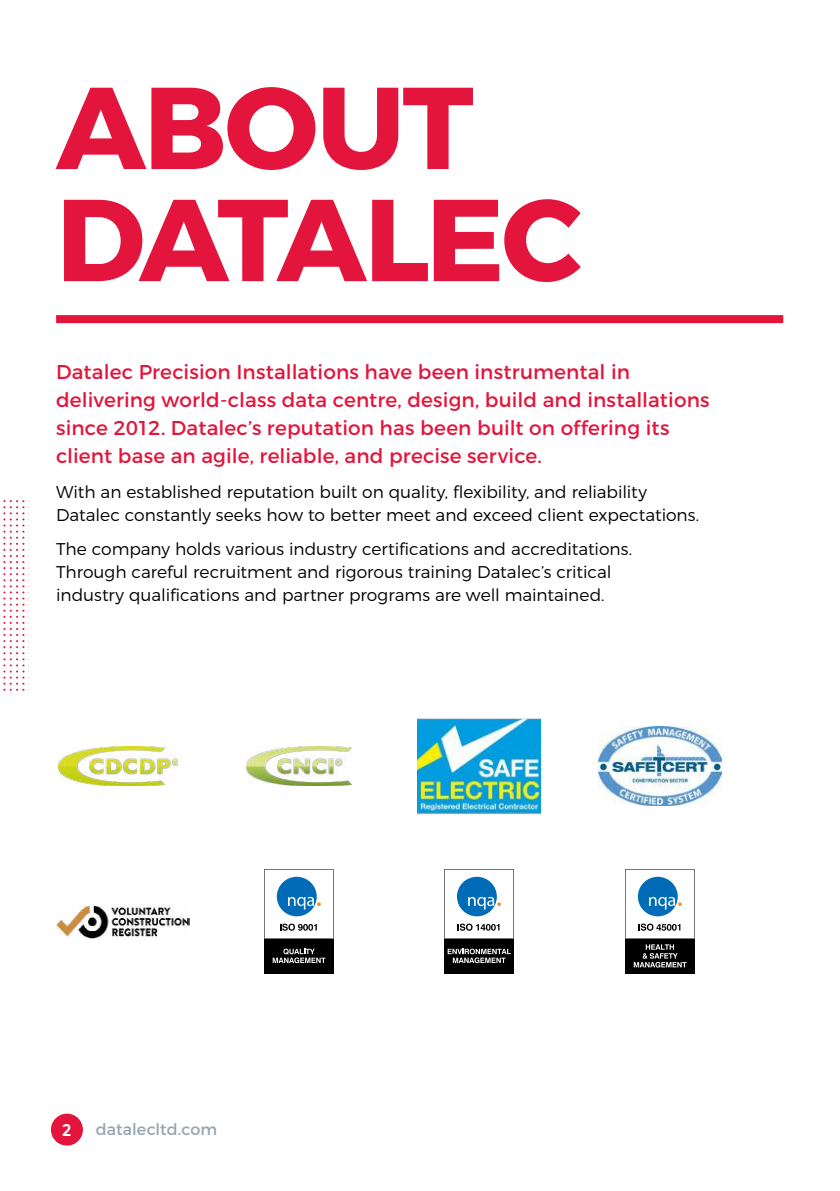
<style>
.page{position:relative;width:840px;height:1191px;background:#fff}
.page>*{position:absolute;margin:0;border:0;box-sizing:border-box;transform-origin:0 0}
.t1{font:700 116px/112px "Montserrat";letter-spacing:-.02em;color:#e3153c}
.t2{font:20px/28px "Montserrat";letter-spacing:.005em;color:#e3153c}
.t3{font:300 17px/23px "Montserrat";letter-spacing:-.005em;color:#000}
.t4{font:16px "Montserrat";letter-spacing:.005em;color:#94a6b0}
.t5{font:600 16px "Axiforma";color:#fff}
</style>
<div class="page">
<div style="left:264px;top:938px;width:69px;height:35px;background:#000"></div>
<svg style="left:272px;top:948px;width:53px;height:15px"></svg>
<svg style="left:264px;top:869px;width:69px;height:69px"></svg>
<div style="left:444px;top:938px;width:69px;height:35px;background:#000"></div>
<svg style="left:447px;top:948px;width:63px;height:15px"></svg>
<svg style="left:444px;top:869px;width:69px;height:69px"></svg>
<div style="left:624px;top:938px;width:70px;height:35px;background:#000"></div>
<svg style="left:633px;top:944px;width:53px;height:23px"></svg>
<svg style="left:625px;top:869px;width:69px;height:69px"></svg>
<img style="left:598px;top:727px;width:122px;height:79px">
<img style="left:246px;top:746px;width:105px;height:40px">
<img style="left:417px;top:718px;width:122px;height:97px">
<img style="left:58px;top:746px;width:119px;height:40px">
<img style="left:57px;top:904px;width:132px;height:34px">
<div style="left:56px;top:315px;width:726px;height:8px;background:#e3153c"></div>
<div style="left:51px;top:1113px;width:32px;height:32px;background:#e3153c;border-radius:50%"></div>
<svg style="left:3px;top:500px;width:22px;height:191px"></svg>
<h1 class="t1" style="left:56px;top:63px;width:527px">ABOUT<br>DATALEC</h1>
<p class="t2" style="left:56px;top:356px;width:654px">Datalec Precision Installations have been instrumental in delivering world-class data centre, design, build and installations since 2012. Datalec’s reputation has been built on offering its client base an agile, reliable, and precise service.</p>
<p class="t3" style="left:56px;top:478px;width:644px">With an established reputation built on quality, flexibility, and reliability<br>Datalec constantly seeks how to better meet and exceed client expectations.</p>
<p class="t3" style="left:56px;top:536px;width:577px">The company holds various industry certifications and accreditations.<br>Through careful recruitment and rigorous training Datalec’s critical industry qualifications and partner programs are well maintained.</p>
<p class="t5" style="left:62px;top:1119px;width:11px">2</p>
<p class="t4" style="left:96px;top:1116px;width:123px">datalecltd.com</p>
</div>
